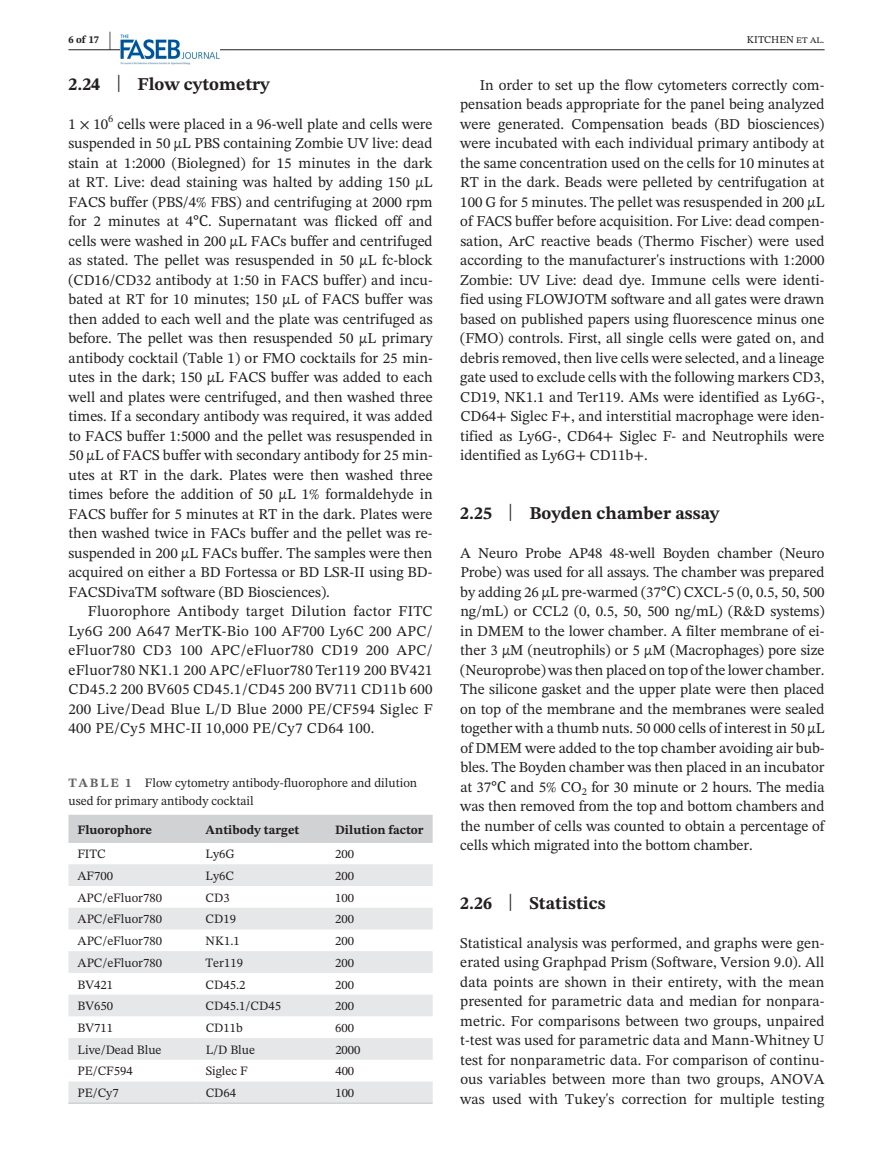
<style>
.page{position:relative;width:893px;height:1174px;background:#fff}
.page>*{position:absolute;margin:0;border:0;box-sizing:border-box;transform-origin:0 0}
.t1{font:700 18px "STIX Two Text";color:#231f20}
.t2{font:15px/19.5px "STIX Two Text";color:#231f20;text-align:justify}
.t3{font:12.75px/18px "STIX Two Text";color:#231f20}
.t4{font:700 12.75px "STIX Two Text";color:#231f20}
.t5{font:10.5px "STIX Two Text";color:#231f20}
.t6{font:700 10.5px "STIX Two Text";color:#231f20}
.s1{font-size:21px}
.s2{font-weight:400;font-size:23.7px}
.s3{font-family:"Noto Serif"}
.s4{font-weight:700;color:#636366}
</style>
<div class="page">
<hr style="left:68px;top:49px;width:756px;height:1px;background:#231f20">
<img style="left:121px;top:35px;width:99px;height:30px">
<div style="left:68px;top:814px;width:365px;height:29px;background:#d1d2d4"></div>
<svg style="left:68px;top:864px;width:365px;height:238px;fill:#e6e7e9"></svg>
<hr style="left:68px;top:1102px;width:129px;height:2px;background:#d1d2d4">
<hr style="left:197px;top:1102px;width:129px;height:2px;background:#d1d2d4">
<hr style="left:326px;top:1102px;width:107px;height:2px;background:#d1d2d4">
<p class="t6" style="left:68px;top:32px;width:44px">6 of 17 <span class="s1">|</span></p>
<p class="t5" style="left:747px;top:32px;width:79px">KITCHEN et al.</p>
<p class="t1" style="left:68px;top:71px;width:203px">2.24 <span class="s2">|</span> Flow cytometry</p>
<p class="t2" style="left:68px;top:114px;width:41px">1×10</p>
<p class="t2" style="left:460px;top:75px;width:366px;text-indent:20px">In order to set up the flow cytometers correctly com&shy;pensation beads appropriate for the panel being analyzed were generated. Compensation beads (BD biosciences) were incubated with each individual primary antibody at the same concentration used on the cells for 10 minutes at RT in the dark. Beads were pelleted by centrifugation at 100 G for 5 minutes. The pellet was resuspended in 200 μL of FACS buffer before acquisition. For Live: dead compen&shy;sation, ArC reactive beads (Thermo Fischer) were used according to the manufacturer's instructions with 1:2000<br>Zombie: UV Live: dead dye. Immune cells were identi&shy;fied using FLOWJOTM software and all gates were drawn based on published papers using fluorescence minus one (FMO) controls. First, all single cells were gated on, and debris removed, then live cells were selected, and a lineage gate used to exclude cells with the following markers CD3, CD19, NK1.1 and Ter119. AMs were identified as Ly6G-, CD64+ Siglec F+, and interstitial macrophage were iden&shy;tified as Ly6G-, CD64+ Siglec F- and Neutrophils were identified as Ly6G+ CD11b+.</p>
<p class="t5" style="left:108px;top:111px;width:7px">6</p>
<p class="t2" style="left:68px;top:114px;width:366px;text-indent:49px">cells were placed in a 96-well plate and cells were suspended in 50 μL PBS containing Zombie UV live: dead stain at 1:2000 (Biolegned) for 15 minutes in the dark at RT. Live: dead staining was halted by adding 150 μL FACS buffer (PBS/4% FBS) and centrifuging at 2000 rpm for 2 minutes at 4<span class="s3">℃</span>. Supernatant was flicked off and cells were washed in 200 μL FACs buffer and centrifuged as stated. The pellet was resuspended in 50 μL fc-block (CD16/CD32 antibody at 1:50 in FACS buffer) and incu&shy;bated at RT for 10 minutes; 150 μL of FACS buffer was then added to each well and the plate was centrifuged as before. The pellet was then resuspended 50 μL primary antibody cocktail (Table 1) or FMO cocktails for 25 min&shy;utes in the dark; 150 μL FACS buffer was added to each well and plates were centrifuged, and then washed three times. If a secondary antibody was required, it was added to FACS buffer 1:5000 and the pellet was resuspended in 50 μL of FACS buffer with secondary antibody for 25 min&shy;utes at RT in the dark. Plates were then washed three times before the addition of 50 μL 1% formaldehyde in FACS buffer for 5 minutes at RT in the dark. Plates were then washed twice in FACs buffer and the pellet was re&shy;suspended in 200 μL FACs buffer. The samples were then acquired on either a BD Fortessa or BD LSR-II using BD-FACSDivaTM software (BD Biosciences).</p>
<p class="t2" style="left:68px;top:601px;width:366px;text-indent:19px">Fluorophore Antibody target Dilution factor FITC Ly6G 200 A647 MerTK-Bio 100 AF700 Ly6C 200 APC/ eFluor780 CD3 100 APC/eFluor780 CD19 200 APC/ eFluor780 NK1.1 200 APC/eFluor780 Ter119 200 BV421<br>CD45.2 200 BV605 CD45.1/CD45 200 BV711 CD11b 600<br>200 Live/Dead Blue L/D Blue 2000 PE/CF594 Siglec F 400 PE/Cy5 MHC-II 10,000 PE/Cy7 CD64 100.</p>
<p class="t1" style="left:460px;top:500px;width:261px">2.25 <span class="s2">|</span> Boyden chamber assay</p>
<p class="t2" style="left:460px;top:543px;width:366px">A Neuro Probe AP48 48-well Boyden chamber (Neuro Probe) was used for all assays. The chamber was prepared by adding 26 μL pre-warmed (37<span class="s3">℃</span>) CXCL-5 (0, 0.5, 50, 500 ng/mL) or CCL2 (0, 0.5, 50, 500 ng/mL) (R&amp;D systems) in DMEM to the lower chamber. A filter membrane of ei&shy;ther 3 μM (neutrophils) or 5 μM (Macrophages) pore size (Neuroprobe) was then placed on top of the lower chamber.<br>The silicone gasket and the upper plate were then placed on top of the membrane and the membranes were sealed together with a thumb nuts. 50 000 cells of interest in 50 μL of DMEM were added to the top chamber avoiding air bub&shy;bles. The Boyden chamber was then placed in an incubator at 37<span class="s3">℃</span> and 5% CO<sub>2</sub> for 30 minute or 2 hours. The media was then removed from the top and bottom chambers and the number of cells was counted to obtain a percentage of cells which migrated into the bottom chamber.</p>
<p class="t3" style="left:68px;top:773px;width:350px"><span class="s4">TABLE 1</span> Flow cytometry antibody-fluorophore and dilution used for primary antibody cocktail</p>
<p class="t4" style="left:77px;top:820px;width:76px">Fluorophore</p>
<p class="t4" style="left:206px;top:820px;width:95px">Antibody target</p>
<p class="t4" style="left:335px;top:820px;width:90px">Dilution factor</p>
<p class="t3" style="left:77px;top:845px;width:30px">FITC</p>
<p class="t3" style="left:206px;top:845px;width:31px">Ly6G</p>
<p class="t3" style="left:335px;top:845px;width:20px">200</p>
<p class="t3" style="left:77px;top:866px;width:37px">AF700</p>
<p class="t3" style="left:206px;top:866px;width:30px">Ly6C</p>
<p class="t3" style="left:335px;top:866px;width:20px">200</p>
<p class="t3" style="left:77px;top:888px;width:86px">APC/eFluor780</p>
<p class="t3" style="left:206px;top:888px;width:26px">CD3</p>
<p class="t3" style="left:335px;top:888px;width:20px">100</p>
<p class="t3" style="left:78px;top:910px;width:86px">APC/eFluor780</p>
<p class="t3" style="left:206px;top:910px;width:32px">CD19</p>
<p class="t3" style="left:335px;top:910px;width:20px">200</p>
<p class="t3" style="left:78px;top:931px;width:86px">APC/eFluor780</p>
<p class="t3" style="left:206px;top:931px;width:36px">NK1.1</p>
<p class="t3" style="left:335px;top:931px;width:20px">200</p>
<p class="t3" style="left:78px;top:953px;width:86px">APC/eFluor780</p>
<p class="t3" style="left:206px;top:953px;width:39px">Ter119</p>
<p class="t3" style="left:335px;top:953px;width:20px">200</p>
<p class="t3" style="left:78px;top:975px;width:37px">BV421</p>
<p class="t3" style="left:206px;top:975px;width:41px">CD45.2</p>
<p class="t3" style="left:335px;top:975px;width:20px">200</p>
<p class="t3" style="left:78px;top:997px;width:37px">BV650</p>
<p class="t3" style="left:206px;top:997px;width:77px">CD45.1/CD45</p>
<p class="t3" style="left:335px;top:997px;width:20px">200</p>
<p class="t3" style="left:78px;top:1018px;width:37px">BV711</p>
<p class="t3" style="left:206px;top:1018px;width:39px">CD11b</p>
<p class="t3" style="left:335px;top:1018px;width:20px">600</p>
<p class="t3" style="left:78px;top:1040px;width:85px">Live/Dead Blue</p>
<p class="t3" style="left:206px;top:1040px;width:51px">L/D Blue</p>
<p class="t3" style="left:335px;top:1040px;width:27px">2000</p>
<p class="t3" style="left:78px;top:1062px;width:57px">PE/CF594</p>
<p class="t3" style="left:206px;top:1062px;width:43px">Siglec F</p>
<p class="t3" style="left:335px;top:1062px;width:20px">400</p>
<p class="t3" style="left:78px;top:1083px;width:43px">PE/Cy7</p>
<p class="t3" style="left:206px;top:1083px;width:32px">CD64</p>
<p class="t3" style="left:335px;top:1083px;width:20px">100</p>
<p class="t1" style="left:460px;top:890px;width:147px">2.26 <span class="s2">|</span> Statistics</p>
<p class="t2" style="left:460px;top:933px;width:366px">Statistical analysis was performed, and graphs were gen&shy;erated using Graphpad Prism (Software, Version 9.0). All data points are shown in their entirety, with the mean presented for parametric data and median for nonpara&shy;metric. For comparisons between two groups, unpaired t-test was used for parametric data and Mann-Whitney U test for nonparametric data. For comparison of continu&shy;ous variables between more than two groups, ANOVA was used with Tukey's correction for multiple testing</p>
</div>
